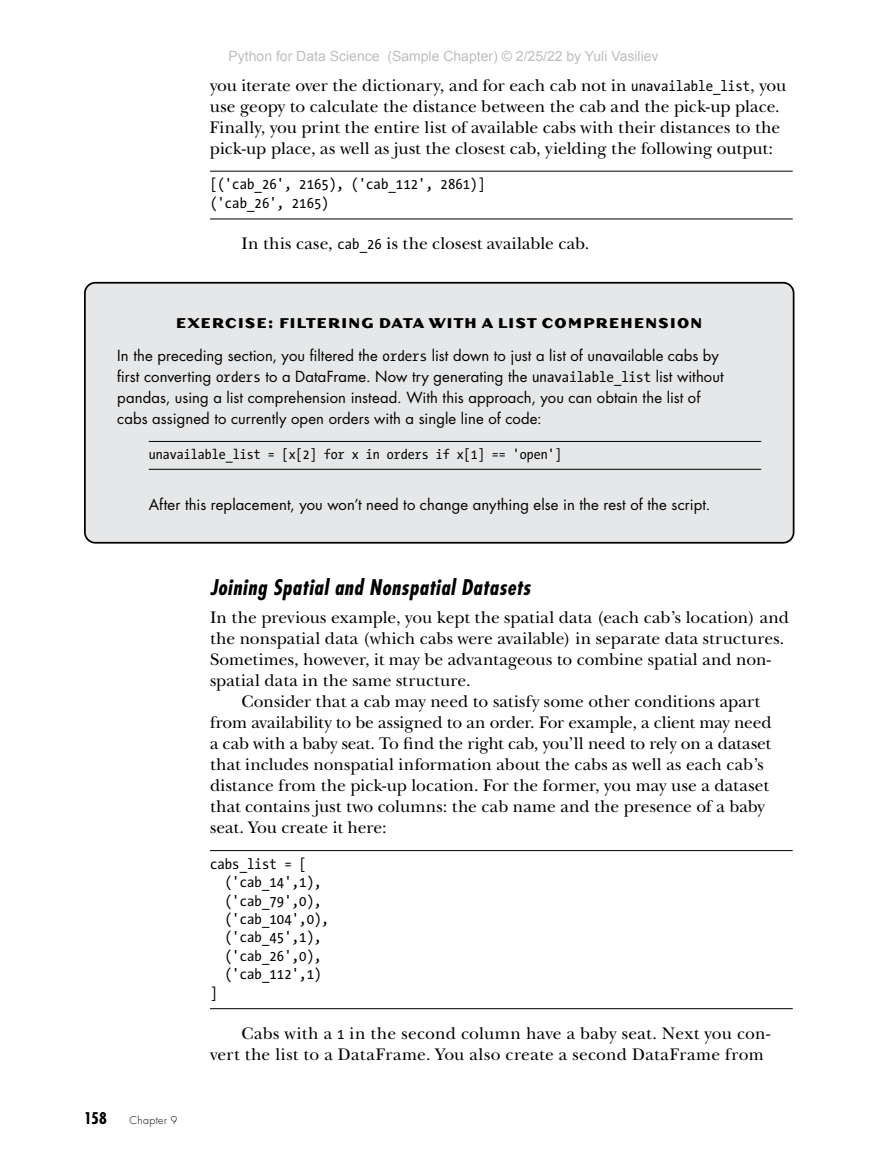
<style>
.page{position:relative;width:882px;height:1166px;background:#fff}
.page>*{position:absolute;margin:0;border:0;box-sizing:border-box;transform-origin:0 0}
.HeadB{font:italic 700 condensed 21px "Futura Std";letter-spacing:.025em;color:#000}
.Body{font:17.5px/21px "New Baskerville Std";letter-spacing:.005em;color:#000}
.BodyFirst{font:17.5px/21px "New Baskerville Std";letter-spacing:.005em;color:#000}
.BoxTitleCustom2{font:700 15.75px "Dogma OT";letter-spacing:.09em;color:#000}
.t1{font:700 condensed 15.75px "Futura Std";color:#000}
.BoxBodyFirstCustom2{font:14.88px/21px "Futura Std";letter-spacing:.005em;color:#000}
.Root{font:14.88px/18.4px "The Sans Mono Cd W5";color:#000}
.BoxBodyCustom2{font:14.88px "Futura Std";letter-spacing:.01em;color:#000}
.t2{font:14px "Arial";color:#bcbec0}
.BoxCodeCustom2{font:14px "The Sans Mono Cd W5";color:#000}
.t3{font:300 10.5px "Futura Std";letter-spacing:.04em;color:#000}
.s1{font-family:"The Sans Mono Cd W5";font-size:14.88px}
.s2{font-family:"The Sans Mono Cd W5"}
</style>
<div class="page">
<div style="left:85px;top:283px;width:709px;height:260px;background:#e6e7e8;border-radius:10px"></div>
<hr style="left:149px;top:441px;width:612px;height:1px;background:#000">
<hr style="left:149px;top:469px;width:612px;height:1px;background:#000">
<div style="left:84px;top:282px;width:710px;height:261px;border:2px solid #000;border-radius:10px"></div>
<hr style="left:210px;top:171px;width:583px;height:1px;background:#000">
<hr style="left:210px;top:218px;width:583px;height:1px;background:#000">
<hr style="left:210px;top:850px;width:583px;height:1px;background:#000">
<hr style="left:210px;top:1008px;width:583px;height:1px;background:#000">
<p class="t2" style="left:229px;top:47px;width:432px">Python for Data Science (Sample Chapter) © 2/25/22 by Yuli Vasiliev</p>
<p class="Body" style="left:210px;top:75px;width:578px">you iterate over the dictionary, and for each cab not in <span class="s1">unavailable_list</span>, you use geopy to calculate the distance between the cab and the pick-up place.<br>Finally, you print the entire list of available cabs with their distances to the pick-up place, as well as just the closest cab, yielding the following output:</p>
<p class="Root" style="left:210px;top:176px;width:277px">[('cab_26', 2165), ('cab_112', 2861)] ('cab_26', 2165)</p>
<p class="Body" style="left:242px;top:233px;width:349px">In this case, <span class="s1">cab_26</span> is the closest available cab.</p>
<p class="BoxTitleCustom2" style="left:176px;top:315px;width:527px">EXERCISE: FILTERING DATA WITH A LIST COMPREHENSION</p>
<p class="BoxBodyFirstCustom2" style="left:117px;top:345px;width:608px">In the preceding section, you filtered the <span class="s2">orders</span> list down to just a list of unavailable cabs by first converting <span class="s2">orders</span> to a DataFrame. Now try generating the <span class="s2">unavailable_list</span> list without pandas, using a list comprehension instead. With this approach, you can obtain the list of cabs assigned to currently open orders with a single line of code:</p>
<p class="BoxCodeCustom2" style="left:149px;top:446px;width:414px">unavailable_list = [x[2] for x in orders if x[1] == 'open']</p>
<p class="BoxBodyCustom2" style="left:149px;top:495px;width:563px">After this replacement, you won’t need to change anything else in the rest of the script.</p>
<p class="t1" style="left:84px;top:1108px;width:24px">158</p>
<p class="t3" style="left:130px;top:1113px;width:49px">Chapter 9</p>
<p class="HeadB" style="left:210px;top:574px;width:322px">Joining Spatial and Nonspatial Datasets</p>
<p class="BodyFirst" style="left:210px;top:607px;width:580px">In the previous example, you kept the spatial data (each cab’s location) and the nonspatial data (which cabs were available) in separate data structures.<br>Sometimes, however, it may be advantageous to combine spatial and non&shy;spatial data in the same structure.</p>
<p class="Body" style="left:210px;top:691px;width:563px;text-indent:32px">Consider that a cab may need to satisfy some other conditions apart from availability to be assigned to an order. For example, a client may need a cab with a baby seat. To find the right cab, you’ll need to rely on a dataset that includes nonspatial information about the cabs as well as each cab’s distance from the pick-up location. For the former, you may use a dataset that contains just two columns: the cab name and the presence of a baby seat. You create it here:</p>
<p class="Root" style="left:210px;top:855px;width:98px">cabs_list = [</p>
<p class="Root" style="left:225px;top:873px;width:98px">('cab_14',1),</p>
<p class="Root" style="left:225px;top:892px;width:98px">('cab_79',0),</p>
<p class="Root" style="left:225px;top:910px;width:106px">('cab_104',0),</p>
<p class="Root" style="left:225px;top:928px;width:98px">('cab_45',1),</p>
<p class="Root" style="left:225px;top:947px;width:98px">('cab_26',0),</p>
<p class="Root" style="left:225px;top:965px;width:98px">('cab_112',1)</p>
<p class="Root" style="left:210px;top:983px;width:9px">]</p>
<p class="Body" style="left:210px;top:1022px;width:562px;text-indent:31px">Cabs with a <span class="s1">1</span> in the second column have a baby seat. Next you con&shy;vert the list to a DataFrame. You also create a second DataFrame from</p>
</div>
